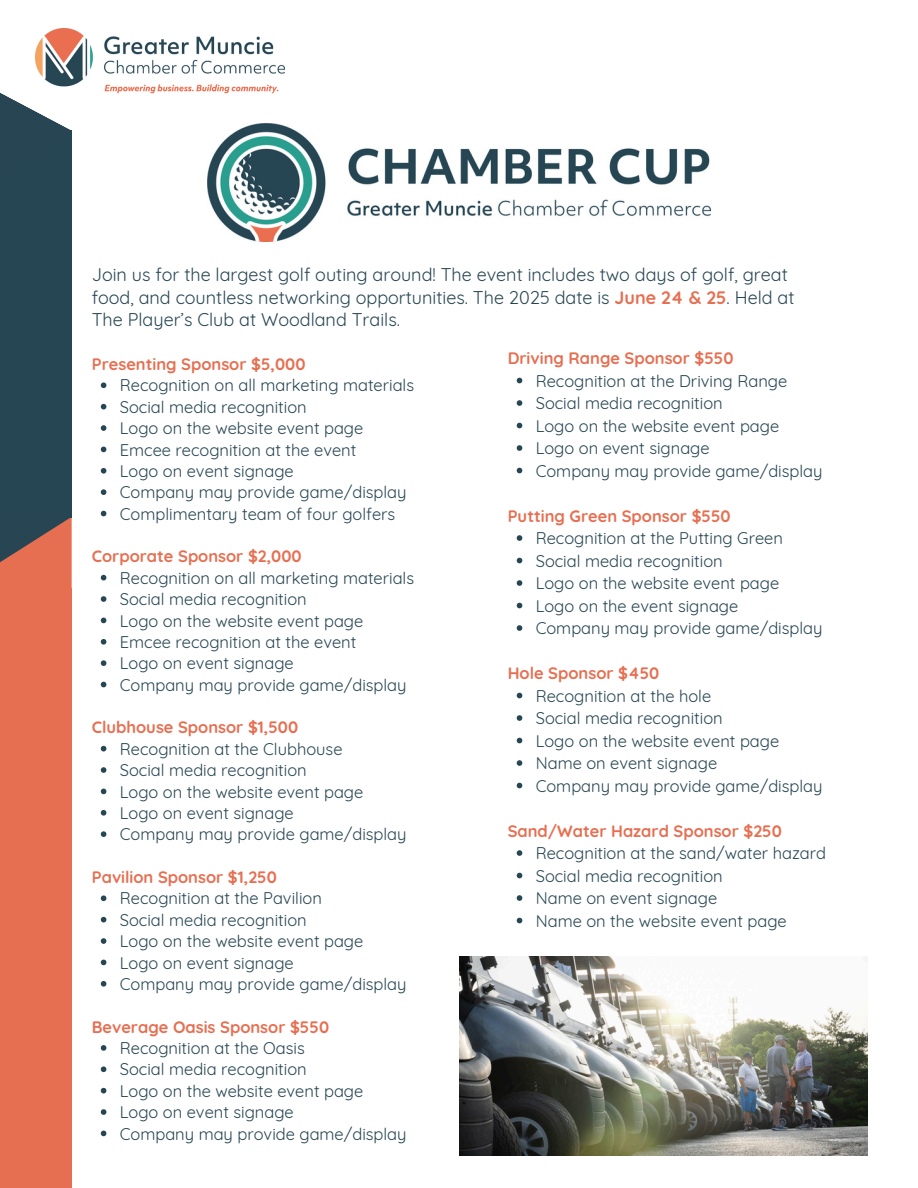
<style>
.page{position:relative;width:918px;height:1188px;background:#fff}
.page>*{position:absolute;margin:0;border:0;box-sizing:border-box;transform-origin:0 0}
.t1{font:18px/22.5px "Quicksand";color:#274653}
.t2{font:16.5px "Quicksand";color:#274653}
.t3{font:700 16.5px "Quicksand";color:#e76f51}
.s1{font-weight:700;color:#e76f51}
</style>
<div class="page">
<img style="left:36px;top:28px;width:248px;height:66px">
<div style="left:0;top:588px;width:72px;height:600px;background:#e76f51"></div>
<svg style="left:0;top:518px;width:72px;height:70px"></svg>
<div style="left:0;top:130px;width:72px;height:388px;background:#274653"></div>
<svg style="left:0;top:79px;width:71px;height:51px"></svg>
<svg style="left:101px;top:382px;width:5px;height:6px"></svg>
<svg style="left:101px;top:404px;width:5px;height:5px"></svg>
<svg style="left:101px;top:425px;width:5px;height:6px"></svg>
<svg style="left:101px;top:447px;width:5px;height:5px"></svg>
<svg style="left:101px;top:468px;width:5px;height:6px"></svg>
<svg style="left:101px;top:489px;width:5px;height:6px"></svg>
<svg style="left:101px;top:511px;width:5px;height:5px"></svg>
<svg style="left:101px;top:575px;width:5px;height:5px"></svg>
<svg style="left:101px;top:596px;width:5px;height:6px"></svg>
<svg style="left:101px;top:618px;width:5px;height:5px"></svg>
<svg style="left:101px;top:639px;width:5px;height:6px"></svg>
<svg style="left:101px;top:660px;width:5px;height:6px"></svg>
<svg style="left:101px;top:682px;width:5px;height:5px"></svg>
<svg style="left:101px;top:746px;width:5px;height:5px"></svg>
<svg style="left:101px;top:767px;width:5px;height:6px"></svg>
<svg style="left:101px;top:789px;width:5px;height:5px"></svg>
<svg style="left:101px;top:810px;width:5px;height:6px"></svg>
<svg style="left:101px;top:831px;width:5px;height:6px"></svg>
<svg style="left:101px;top:895px;width:5px;height:6px"></svg>
<svg style="left:101px;top:917px;width:5px;height:5px"></svg>
<svg style="left:101px;top:938px;width:5px;height:6px"></svg>
<svg style="left:101px;top:960px;width:5px;height:5px"></svg>
<svg style="left:101px;top:981px;width:5px;height:6px"></svg>
<svg style="left:101px;top:1045px;width:5px;height:6px"></svg>
<svg style="left:101px;top:1066px;width:5px;height:6px"></svg>
<svg style="left:101px;top:1088px;width:5px;height:5px"></svg>
<svg style="left:101px;top:1109px;width:5px;height:6px"></svg>
<svg style="left:101px;top:1131px;width:5px;height:5px"></svg>
<img style="left:208px;top:124px;width:503px;height:118px">
<img style="left:459px;top:957px;width:408px;height:199px">
<svg style="left:517px;top:378px;width:5px;height:5px"></svg>
<svg style="left:517px;top:400px;width:5px;height:6px"></svg>
<svg style="left:517px;top:423px;width:5px;height:5px"></svg>
<svg style="left:517px;top:445px;width:5px;height:6px"></svg>
<svg style="left:517px;top:468px;width:5px;height:5px"></svg>
<svg style="left:517px;top:535px;width:5px;height:6px"></svg>
<svg style="left:517px;top:558px;width:5px;height:5px"></svg>
<svg style="left:517px;top:580px;width:5px;height:6px"></svg>
<svg style="left:517px;top:603px;width:5px;height:5px"></svg>
<svg style="left:517px;top:625px;width:5px;height:6px"></svg>
<svg style="left:517px;top:693px;width:5px;height:5px"></svg>
<svg style="left:517px;top:715px;width:5px;height:6px"></svg>
<svg style="left:517px;top:738px;width:5px;height:5px"></svg>
<svg style="left:517px;top:760px;width:5px;height:6px"></svg>
<svg style="left:517px;top:783px;width:5px;height:5px"></svg>
<svg style="left:517px;top:850px;width:5px;height:6px"></svg>
<svg style="left:517px;top:873px;width:5px;height:5px"></svg>
<svg style="left:517px;top:895px;width:5px;height:6px"></svg>
<svg style="left:517px;top:918px;width:5px;height:5px"></svg>
<p class="t1" style="left:92px;top:263px;width:704px">Join us for the largest golf outing around! The event includes two days of golf, great food, and countless networking opportunities. The 2025 date is <span class="s1">June 24 &amp; 25</span>. Held at<br>The Player’s Club at Woodland Trails.</p>
<p class="t3" style="left:92px;top:354px;width:215px">Presenting Sponsor $5,000</p>
<h1 class="t2" style="left:120px;top:375px;width:296px">Recognition on all marketing materials</h1>
<p class="t2" style="left:120px;top:396px;width:188px">Social media recognition</p>
<p class="t2" style="left:120px;top:418px;width:245px">Logo on the website event page</p>
<p class="t2" style="left:120px;top:439px;width:238px">Emcee recognition at the event</p>
<p class="t2" style="left:120px;top:460px;width:175px">Logo on event signage</p>
<p class="t2" style="left:120px;top:482px;width:288px">Company may provide game/display</p>
<p class="t2" style="left:120px;top:503px;width:277px">Complimentary team of four golfers</p>
<p class="t3" style="left:92px;top:546px;width:211px">Corporate Sponsor $2,000</p>
<h1 class="t2" style="left:120px;top:567px;width:296px">Recognition on all marketing materials</h1>
<p class="t2" style="left:120px;top:589px;width:188px">Social media recognition</p>
<p class="t2" style="left:120px;top:610px;width:245px">Logo on the website event page</p>
<p class="t2" style="left:120px;top:631px;width:238px">Emcee recognition at the event</p>
<p class="t2" style="left:120px;top:653px;width:175px">Logo on event signage</p>
<p class="t2" style="left:120px;top:674px;width:288px">Company may provide game/display</p>
<p class="t3" style="left:92px;top:717px;width:208px">Clubhouse Sponsor $1,500</p>
<h1 class="t2" style="left:120px;top:738px;width:224px">Recognition at the Clubhouse</h1>
<p class="t2" style="left:120px;top:760px;width:188px">Social media recognition</p>
<p class="t2" style="left:120px;top:781px;width:245px">Logo on the website event page</p>
<p class="t2" style="left:120px;top:802px;width:175px">Logo on event signage</p>
<p class="t2" style="left:120px;top:824px;width:288px">Company may provide game/display</p>
<p class="t3" style="left:92px;top:867px;width:187px">Pavilion Sponsor $1,250</p>
<h1 class="t2" style="left:120px;top:888px;width:204px">Recognition at the Pavilion</h1>
<p class="t2" style="left:120px;top:909px;width:188px">Social media recognition</p>
<p class="t2" style="left:120px;top:931px;width:245px">Logo on the website event page</p>
<p class="t2" style="left:120px;top:952px;width:175px">Logo on event signage</p>
<p class="t2" style="left:120px;top:973px;width:288px">Company may provide game/display</p>
<p class="t3" style="left:92px;top:1016px;width:239px">Beverage Oasis Sponsor $550</p>
<h1 class="t2" style="left:120px;top:1038px;width:186px">Recognition at the Oasis</h1>
<p class="t2" style="left:120px;top:1059px;width:188px">Social media recognition</p>
<p class="t2" style="left:120px;top:1080px;width:245px">Logo on the website event page</p>
<p class="t2" style="left:120px;top:1102px;width:175px">Logo on event signage</p>
<p class="t2" style="left:120px;top:1123px;width:288px">Company may provide game/display</p>
<p class="t3" style="left:508px;top:348px;width:227px">Driving Range Sponsor $550</p>
<p class="t2" style="left:536px;top:370px;width:253px">Recognition at the Driving Range</p>
<p class="t2" style="left:536px;top:393px;width:188px">Social media recognition</p>
<p class="t2" style="left:536px;top:415px;width:245px">Logo on the website event page</p>
<p class="t2" style="left:536px;top:438px;width:175px">Logo on event signage</p>
<h1 class="t2" style="left:536px;top:460px;width:288px">Company may provide game/display</h1>
<p class="t3" style="left:508px;top:505px;width:225px">Putting Green Sponsor $550</p>
<p class="t2" style="left:536px;top:528px;width:249px">Recognition at the Putting Green</p>
<p class="t2" style="left:536px;top:550px;width:188px">Social media recognition</p>
<p class="t2" style="left:536px;top:573px;width:245px">Logo on the website event page</p>
<p class="t2" style="left:536px;top:595px;width:204px">Logo on the event signage</p>
<h1 class="t2" style="left:536px;top:618px;width:288px">Company may provide game/display</h1>
<p class="t3" style="left:508px;top:663px;width:153px">Hole Sponsor $450</p>
<p class="t2" style="left:536px;top:685px;width:177px">Recognition at the hole</p>
<p class="t2" style="left:536px;top:708px;width:188px">Social media recognition</p>
<p class="t2" style="left:536px;top:730px;width:245px">Logo on the website event page</p>
<p class="t2" style="left:536px;top:753px;width:183px">Name on event signage</p>
<h1 class="t2" style="left:536px;top:775px;width:288px">Company may provide game/display</h1>
<p class="t3" style="left:508px;top:820px;width:276px">Sand/Water Hazard Sponsor $250</p>
<p class="t2" style="left:536px;top:843px;width:292px">Recognition at the sand/water hazard</p>
<p class="t2" style="left:536px;top:865px;width:188px">Social media recognition</p>
<p class="t2" style="left:536px;top:888px;width:183px">Name on event signage</p>
<p class="t2" style="left:536px;top:910px;width:253px">Name on the website event page</p>
</div>
